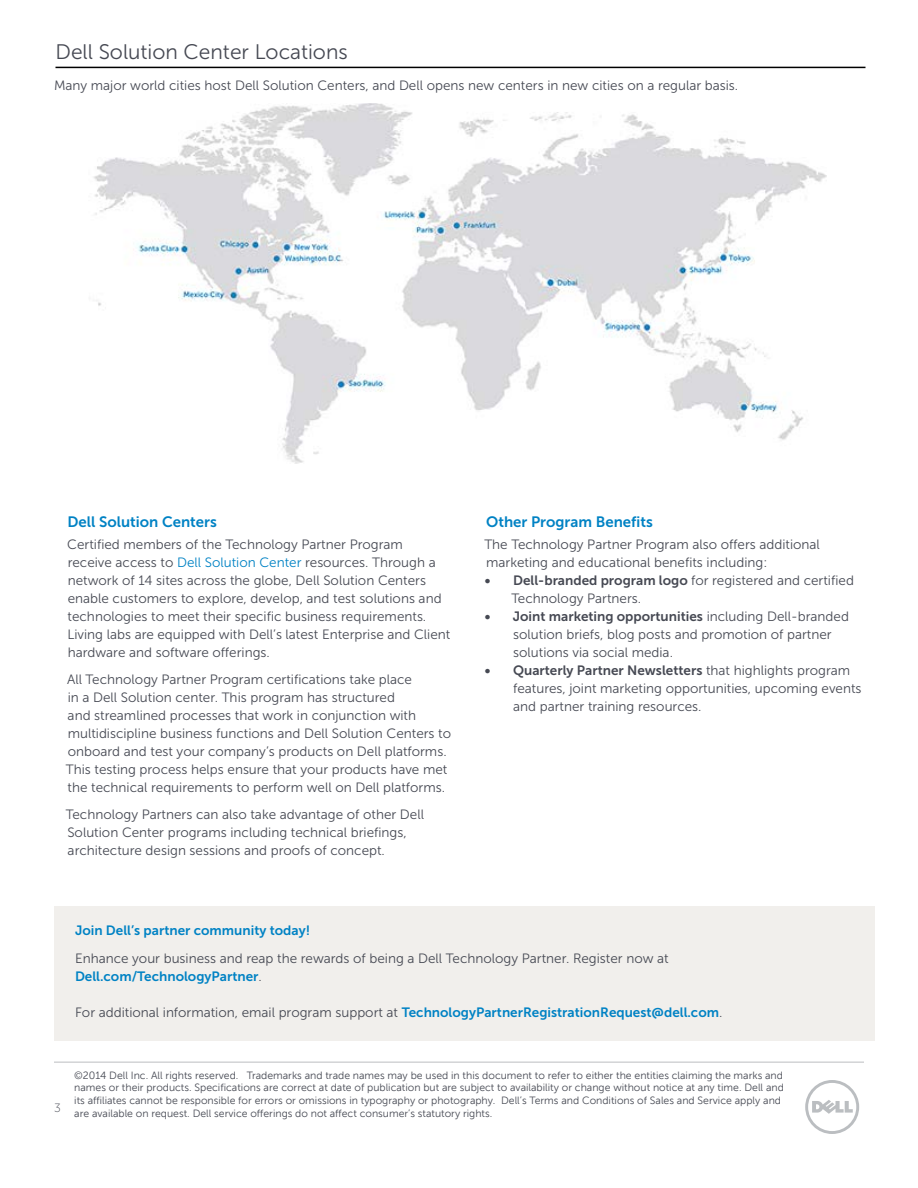
<style>
.page{position:relative;width:918px;height:1188px;background:#fff}
.page>*{position:absolute;margin:0;border:0;box-sizing:border-box;transform-origin:0 0}
.t1{font:21px "Museo Sans For Dell 300";color:#464953}
.t2{font:15px "Museo Sans For Dell 700";color:#0082c4}
.t3{font:13.5px/18px "Museo Sans For Dell 300";color:#464953}
.t4{font:13.5px "Museo Sans For Dell 700";color:#464953}
.t5{font:13.5px "Museo Sans For Dell 700";color:#0082c4}
.t6{font:12px "Museo Sans For Dell 100";color:#464953}
.t7{font:10.5px/12.6px "Museo Sans For Dell";color:#464953}
.s1{color:#0082c4}
.s2{font-family:"Museo Sans For Dell 700"}
.s3{font-family:"Museo Sans For Dell 300"}
.s4{font-family:"Museo Sans For Dell 300";color:#464953}
.s5{font-family:"Museo Sans For Dell 700";color:#0082c4}
</style>
<div class="page">
<hr style="left:54px;top:1062px;width:810px;height:1px;background:#bbbec1">
<svg style="left:805px;top:1080px;width:54px;height:54px"></svg>
<div style="left:54px;top:906px;width:820px;height:135px;background:#f1efec"></div>
<hr style="left:56px;top:67px;width:810px;height:1px;background:#000">
<img style="left:93px;top:103px;width:733px;height:360px">
<h1 class="t1" style="left:56px;top:41px;width:294px">Dell Solution Center Locations</h1>
<p class="t3" style="left:54px;top:76px;width:686px">Many major world cities host Dell Solution Centers, and Dell opens new centers in new cities on a regular basis.</p>
<p class="t2" style="left:68px;top:514px;width:151px">Dell Solution Centers</p>
<p class="t3" style="left:67px;top:535px;width:385px">Certified members of the Technology Partner Program receive access to <span class="s1">Dell Solution Center</span> resources. Through a network of 14 sites across the globe, Dell Solution Centers enable customers to explore, develop, and test solutions and technologies to meet their specific business requirements.<br>Living labs are equipped with Dell’s latest Enterprise and Client hardware and software offerings.</p>
<p class="t3" style="left:66px;top:670px;width:387px">All Technology Partner Program certifications take place<br>in a Dell Solution center. This program has structured<br>and streamlined processes that work in conjunction with multidiscipline business functions and Dell Solution Centers to onboard and test your company’s products on Dell platforms.<br>This testing process helps ensure that your products have met the technical requirements to perform well on Dell platforms.</p>
<p class="t3" style="left:66px;top:805px;width:360px">Technology Partners can also take advantage of other Dell<br>Solution Center programs including technical briefings, architecture design sessions and proofs of concept.</p>
<p class="t2" style="left:486px;top:514px;width:168px">Other Program Benefits</p>
<p class="t3" style="left:484px;top:535px;width:337px">The Technology Partner Program also offers additional marketing and educational benefits including:</p>
<p class="t3" style="left:511px;top:571px;width:344px;text-indent:-26px"><span class="s2">• Dell-branded program logo</span> for registered and certified<br>Technology Partners.</p>
<p class="t4" style="left:485px;top:609px;width:365px">• Joint marketing opportunities <span class="s3">including Dell-branded</span></p>
<p class="t3" style="left:513px;top:625px;width:320px">solution briefs, blog posts and promotion of partner solutions via social media.</p>
<p class="t4" style="left:485px;top:663px;width:367px">• Quarterly Partner Newsletters <span class="s3">that highlights program</span></p>
<p class="t3" style="left:513px;top:679px;width:350px">features, joint marketing opportunities, upcoming events and partner training resources.</p>
<p class="t5" style="left:75px;top:923px;width:237px">Join Dell’s partner community today!</p>
<p class="t3" style="left:75px;top:949px;width:595px">Enhance your business and reap the rewards of being a Dell Technology Partner. Register now at</p>
<p class="t5" style="left:75px;top:969px;width:188px">Dell.com/TechnologyPartner<span class="s4">.</span></p>
<p class="t3" style="left:75px;top:1003px;width:649px">For additional information, email program support at <span class="s5">TechnologyPartnerRegistrationRequest@dell.com</span>.</p>
<p class="t6" style="left:54px;top:1101px;width:8px">3</p>
<p class="t7" style="left:74px;top:1069px;width:711px">©2014 Dell Inc. All rights reserved. Trademarks and trade names may be used in this document to refer to either the entities claiming the marks and names or their products. Specifications are correct at date of publication but are subject to availability or change without notice at any time. Dell and its affiliates cannot be responsible for errors or omissions in typography or photography. Dell’s Terms and Conditions of Sales and Service apply and are available on request. Dell service offerings do not affect consumer’s statutory rights.</p>
</div>
